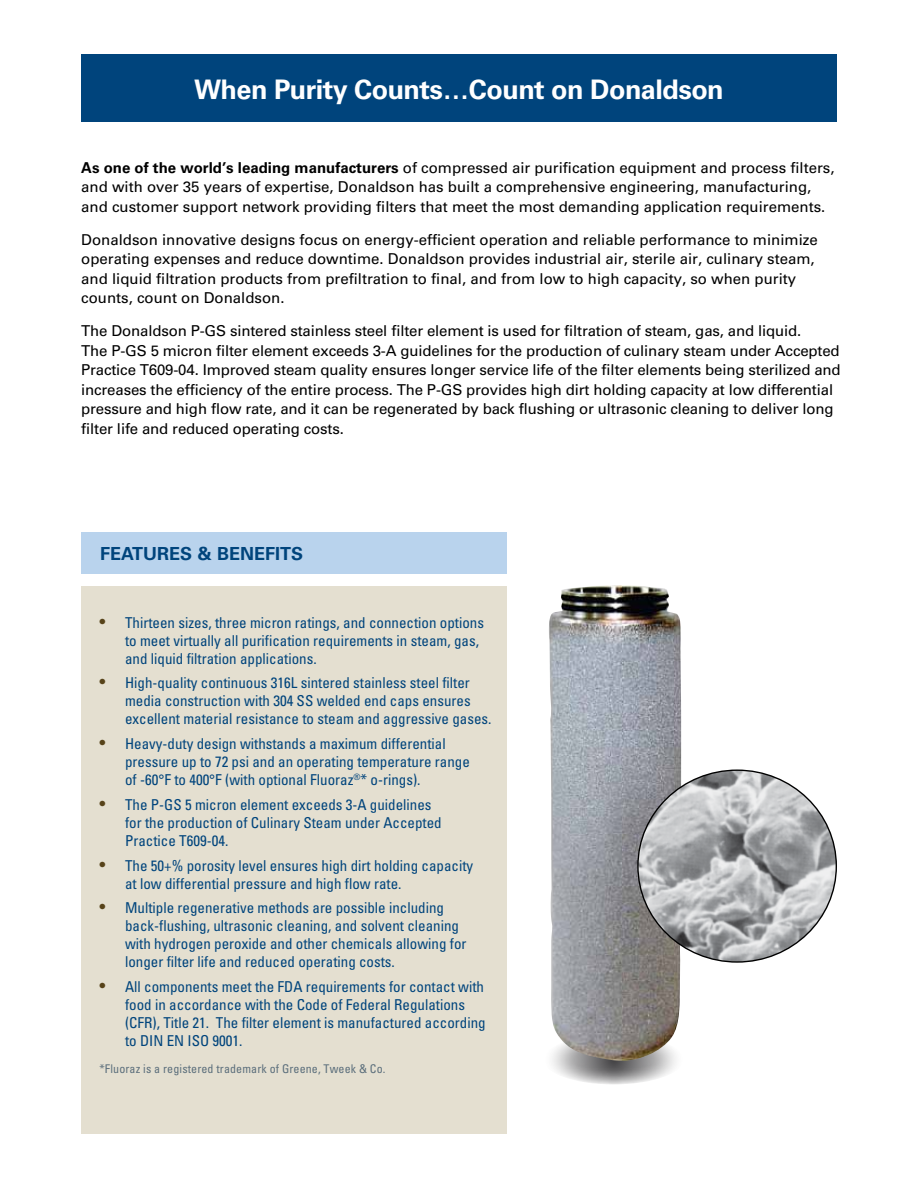
<style>
.page{position:relative;width:918px;height:1188px;background:#fff}
.page>*{position:absolute;margin:0;border:0;box-sizing:border-box;transform-origin:0 0}
.t1{font:700 27px "Univers LT Std";letter-spacing:-.02em;color:#fff}
.t2{font:700 18px "Univers LT Std";color:#00447c}
.t3{font:15px/19.5px "Univers LT Std";color:#000}
.t4{font:condensed 15px/18px "Univers LT Std";color:#00447c}
.t5{font:condensed 12px "Univers LT Std";letter-spacing:.01em;color:#5c6f7c}
.s1{font-weight:700}
.s2{font-size:18px;color:#574319}
</style>
<div class="page">
<div style="left:81px;top:56px;width:756px;height:66px;background:#00447c"></div>
<div style="left:81px;top:54px;width:756px;height:65px;background:#00447c"></div>
<svg style="left:543px;top:1035px;width:141px;height:49px;background:#b5b4b5"></svg>
<img style="left:548px;top:585px;width:135px;height:479px">
<img style="left:638px;top:770px;width:198px;height:192px">
<div style="left:81px;top:587px;width:426px;height:547px;background:#e4dfd0"></div>
<div style="left:81px;top:532px;width:426px;height:42px;background:#b9d3ed"></div>
<h1 class="t1" style="left:194px;top:73px;width:531px">When Purity Counts…Count on Donaldson</h1>
<p class="t3" style="left:81px;top:158px;width:755px"><span class="s1">As one of the world’s leading manufacturers</span> of compressed air purification equipment and process filters, and with over 35 years of expertise, Donaldson has built a comprehensive engineering, manufacturing, and customer support network providing filters that meet the most demanding application requirements.</p>
<p class="t3" style="left:81px;top:230px;width:738px">Donaldson innovative designs focus on energy-efficient operation and reliable performance to minimize operating expenses and reduce downtime. Donaldson provides industrial air, sterile air, culinary steam, and liquid filtration products from prefiltration to final, and from low to high capacity, so when purity counts, count on Donaldson.</p>
<p class="t3" style="left:81px;top:321px;width:761px">The Donaldson P-GS sintered stainless steel filter element is used for filtration of steam, gas, and liquid.<br>The P-GS 5 micron filter element exceeds 3-A guidelines for the production of culinary steam under Accepted Practice T609-04. Improved steam quality ensures longer service life of the filter elements being sterilized and increases the efficiency of the entire process. The P-GS provides high dirt holding capacity at low differential pressure and high flow rate, and it can be regenerated by back flushing or ultrasonic cleaning to deliver long filter life and reduced operating costs.</p>
<p class="t2" style="left:100px;top:543px;width:205px">FEATURES &amp; BENEFITS</p>
<p class="t4" style="left:125px;top:613px;width:361px;text-indent:-26px"><span class="s2">•</span> Thirteen sizes, three micron ratings, and connection options to meet virtually all purification requirements in steam, gas, and liquid filtration applications.</p>
<p class="t4" style="left:125px;top:674px;width:368px;text-indent:-26px"><span class="s2">•</span> High-quality continuous 316L sintered stainless steel filter media construction with 304 SS welded end caps ensures excellent material resistance to steam and aggressive gases.</p>
<p class="t4" style="left:125px;top:735px;width:346px;text-indent:-26px"><span class="s2">•</span> Heavy-duty design withstands a maximum differential pressure up to 72 psi and an operating temperature range of -60°F to 400°F (with optional Fluoraz<sup>®</sup>* o-rings).</p>
<p class="t4" style="left:125px;top:795px;width:318px;text-indent:-26px"><span class="s2">•</span> The P-GS 5 micron element exceeds 3-A guidelines for the production of Culinary Steam under Accepted<br>Practice T609-04.</p>
<p class="t4" style="left:125px;top:856px;width:350px;text-indent:-26px"><span class="s2">•</span> The 50+% porosity level ensures high dirt holding capacity at low differential pressure and high flow rate.</p>
<p class="t4" style="left:125px;top:899px;width:343px;text-indent:-26px"><span class="s2">•</span> Multiple regenerative methods are possible including back-flushing, ultrasonic cleaning, and solvent cleaning with hydrogen peroxide and other chemicals allowing for longer filter life and reduced operating costs.</p>
<p class="t4" style="left:125px;top:978px;width:362px;text-indent:-26px"><span class="s2">•</span> All components meet the FDA requirements for contact with food in accordance with the Code of Federal Regulations (CFR), Title 21. The filter element is manufactured according to DIN EN ISO 9001.</p>
<p class="t5" style="left:100px;top:1061px;width:287px">*Fluoraz is a registered trademark of Greene, Tweek &amp; Co.</p>
</div>
